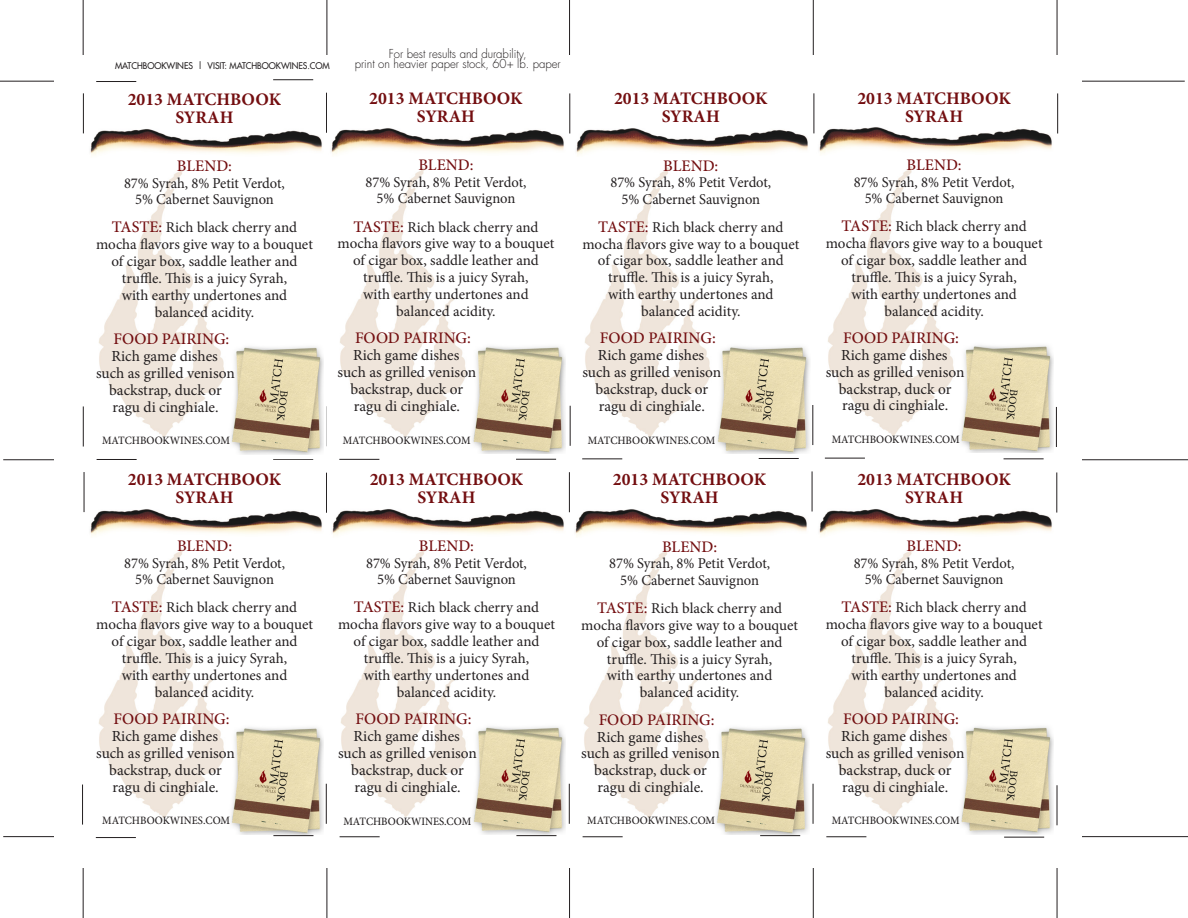
<style>
.page{position:relative;width:1188px;height:918px;background:#fff}
.page>*{position:absolute;margin:0;border:0;box-sizing:border-box;transform-origin:0 0}
.t1{font:700 17.7px/18px "Minion Pro";color:#730e10;text-align:center}
.t2{font:500 16.2px "Minion Pro";color:#730e10}
.t3{font:15.3px/16.8px "Minion Pro";color:#231f20;text-align:center}
.t4{font:15px/16.8px "Minion Pro";color:#231f20;text-align:center}
.t5{font:300 12px "Futura";letter-spacing:-.005em;color:#231f20;scale:.95 1}
.t6{font:500 11.25px "Minion Pro";letter-spacing:-.005em;color:#231f20;scale:.95 1}
.t7{font:9px "Futura";letter-spacing:-.005em;color:#231f20;scale:.95 1}
.s1{font-weight:500;font-size:16.2px;color:#730e10}
</style>
<div class="page">
<hr style="left:0;top:81px;width:1185px;height:1px;background:#231f20">
<hr style="left:3px;top:836px;width:1185px;height:1px;background:#231f20">
<hr style="left:3px;top:459px;width:1185px;height:1px;background:#231f20">
<hr style="left:83px;top:0;width:1px;height:918px;background:#231f20">
<hr style="left:327px;top:0;width:1px;height:918px;background:#231f20">
<hr style="left:569px;top:0;width:1px;height:918px;background:#231f20">
<hr style="left:813px;top:0;width:1px;height:918px;background:#231f20">
<hr style="left:1057px;top:0;width:1px;height:918px;background:#231f20">
<div style="left:54px;top:56px;width:1027px;height:812px;background:#fff"></div>
<img style="left:90px;top:80px;width:234px;height:374px">
<hr style="left:273px;top:459px;width:40px;height:1px;background:#231f20">
<hr style="left:339px;top:459px;width:40px;height:1px;background:#231f20">
<hr style="left:326px;top:473px;width:1px;height:40px;background:#231f20">
<hr style="left:516px;top:459px;width:40px;height:1px;background:#231f20">
<hr style="left:582px;top:458px;width:40px;height:1px;background:#231f20">
<hr style="left:569px;top:472px;width:1px;height:40px;background:#231f20">
<hr style="left:570px;top:406px;width:1px;height:40px;background:#231f20">
<hr style="left:759px;top:458px;width:40px;height:1px;background:#231f20">
<hr style="left:825px;top:458px;width:40px;height:1px;background:#231f20">
<hr style="left:812px;top:471px;width:1px;height:41px;background:#231f20">
<hr style="left:812px;top:405px;width:1px;height:40px;background:#231f20">
<hr style="left:273px;top:79px;width:40px;height:1px;background:#231f20">
<hr style="left:326px;top:93px;width:1px;height:40px;background:#231f20">
<hr style="left:569px;top:93px;width:1px;height:41px;background:#231f20">
<hr style="left:814px;top:93px;width:1px;height:40px;background:#231f20">
<hr style="left:1057px;top:93px;width:1px;height:41px;background:#231f20">
<hr style="left:96px;top:81px;width:40px;height:1px;background:#231f20">
<hr style="left:83px;top:93px;width:1px;height:40px;background:#231f20">
<hr style="left:96px;top:837px;width:40px;height:1px;background:#231f20">
<hr style="left:82px;top:785px;width:1px;height:40px;background:#231f20">
<hr style="left:340px;top:836px;width:40px;height:1px;background:#231f20">
<hr style="left:273px;top:835px;width:40px;height:1px;background:#231f20">
<hr style="left:326px;top:784px;width:1px;height:40px;background:#231f20">
<hr style="left:583px;top:836px;width:40px;height:1px;background:#231f20">
<hr style="left:516px;top:835px;width:40px;height:1px;background:#231f20">
<hr style="left:569px;top:784px;width:1px;height:40px;background:#231f20">
<hr style="left:826px;top:836px;width:40px;height:1px;background:#231f20">
<hr style="left:760px;top:835px;width:40px;height:1px;background:#231f20">
<hr style="left:813px;top:784px;width:1px;height:40px;background:#231f20">
<hr style="left:1004px;top:837px;width:40px;height:1px;background:#231f20">
<hr style="left:1057px;top:785px;width:1px;height:40px;background:#231f20">
<hr style="left:97px;top:459px;width:40px;height:1px;background:#231f20">
<hr style="left:83px;top:406px;width:1px;height:41px;background:#231f20">
<hr style="left:1004px;top:458px;width:40px;height:1px;background:#231f20">
<hr style="left:1056px;top:407px;width:1px;height:40px;background:#231f20">
<hr style="left:1056px;top:472px;width:1px;height:41px;background:#231f20">
<hr style="left:84px;top:472px;width:1px;height:40px;background:#231f20">
<img style="left:331px;top:128px;width:234px;height:325px">
<img style="left:576px;top:128px;width:234px;height:325px">
<img style="left:819px;top:127px;width:235px;height:326px">
<img style="left:819px;top:509px;width:235px;height:325px">
<img style="left:575px;top:509px;width:234px;height:326px">
<img style="left:332px;top:509px;width:234px;height:325px">
<img style="left:90px;top:509px;width:234px;height:325px">
<p class="t7" style="left:115px;top:60px;width:228px">MATCHBOOKWINES | VISIT: MATCHBOOKWINES.COM</p>
<p class="t1" style="left:128px;top:90px;width:155px">2013 MATCHBOOK<br>SYRAH</p>
<p class="t2" style="left:177px;top:155px;width:57px">BLEND:</p>
<p class="t4" style="left:124px;top:175px;width:162px">87% Syrah, 8% Petit Verdot,</p>
<p class="t4" style="left:135px;top:191px;width:140px">5% Cabernet Sauvignon</p>
<p class="t4" style="left:96px;top:219px;width:218px"><span class="s1">TASTE:</span> Rich black cherry and mocha flavors give way to a bouquet of cigar box, saddle leather and truffle. This is a juicy Syrah,<br>with earthy undertones and balanced acidity.</p>
<p class="t2" style="left:114px;top:328px;width:117px">FOOD PAIRING:</p>
<p class="t3" style="left:96px;top:348px;width:140px">Rich game dishes<br>such as grilled venison backstrap, duck or ragu di cinghiale.</p>
<p class="t6" style="left:102px;top:433px;width:136px">MATCHBOOKWINES.COM</p>
<p class="t5" style="left:389px;top:46px;width:147px">For best results and durability,</p>
<p class="t5" style="left:355px;top:56px;width:218px">print on heavier paper stock, 60+ lb. paper</p>
<p class="t1" style="left:369px;top:89px;width:155px">2013 MATCHBOOK<br>SYRAH</p>
<p class="t2" style="left:418px;top:154px;width:57px">BLEND:</p>
<p class="t4" style="left:366px;top:174px;width:162px">87% Syrah, 8% Petit Verdot,</p>
<p class="t4" style="left:377px;top:190px;width:140px">5% Cabernet Sauvignon</p>
<p class="t4" style="left:338px;top:218px;width:218px"><span class="s1">TASTE:</span> Rich black cherry and mocha flavors give way to a bouquet of cigar box, saddle leather and truffle. This is a juicy Syrah,<br>with earthy undertones and balanced acidity.</p>
<p class="t2" style="left:355px;top:327px;width:117px">FOOD PAIRING:</p>
<p class="t3" style="left:338px;top:347px;width:140px">Rich game dishes<br>such as grilled venison backstrap, duck or ragu di cinghiale.</p>
<p class="t6" style="left:343px;top:433px;width:136px">MATCHBOOKWINES.COM</p>
<p class="t1" style="left:128px;top:470px;width:155px">2013 MATCHBOOK<br>SYRAH</p>
<p class="t2" style="left:177px;top:535px;width:57px">BLEND:</p>
<p class="t4" style="left:124px;top:555px;width:162px">87% Syrah, 8% Petit Verdot,</p>
<p class="t4" style="left:135px;top:571px;width:140px">5% Cabernet Sauvignon</p>
<p class="t4" style="left:96px;top:599px;width:218px"><span class="s1">TASTE:</span> Rich black cherry and mocha flavors give way to a bouquet of cigar box, saddle leather and truffle. This is a juicy Syrah,<br>with earthy undertones and balanced acidity.</p>
<p class="t2" style="left:114px;top:708px;width:117px">FOOD PAIRING:</p>
<p class="t3" style="left:96px;top:728px;width:140px">Rich game dishes<br>such as grilled venison backstrap, duck or ragu di cinghiale.</p>
<p class="t6" style="left:102px;top:813px;width:136px">MATCHBOOKWINES.COM</p>
<p class="t1" style="left:370px;top:470px;width:155px">2013 MATCHBOOK<br>SYRAH</p>
<p class="t2" style="left:419px;top:535px;width:57px">BLEND:</p>
<p class="t4" style="left:366px;top:555px;width:162px">87% Syrah, 8% Petit Verdot,</p>
<p class="t4" style="left:377px;top:571px;width:140px">5% Cabernet Sauvignon</p>
<p class="t4" style="left:338px;top:599px;width:218px"><span class="s1">TASTE:</span> Rich black cherry and mocha flavors give way to a bouquet of cigar box, saddle leather and truffle. This is a juicy Syrah,<br>with earthy undertones and balanced acidity.</p>
<p class="t2" style="left:356px;top:708px;width:117px">FOOD PAIRING:</p>
<p class="t3" style="left:338px;top:728px;width:140px">Rich game dishes<br>such as grilled venison backstrap, duck or ragu di cinghiale.</p>
<p class="t6" style="left:343px;top:813px;width:136px">MATCHBOOKWINES.COM</p>
<p class="t1" style="left:614px;top:89px;width:155px">2013 MATCHBOOK<br>SYRAH</p>
<p class="t2" style="left:663px;top:154px;width:57px">BLEND:</p>
<p class="t4" style="left:610px;top:174px;width:162px">87% Syrah, 8% Petit Verdot,</p>
<p class="t4" style="left:621px;top:190px;width:140px">5% Cabernet Sauvignon</p>
<p class="t4" style="left:582px;top:219px;width:218px"><span class="s1">TASTE:</span> Rich black cherry and mocha flavors give way to a bouquet of cigar box, saddle leather and truffle. This is a juicy Syrah,<br>with earthy undertones and balanced acidity.</p>
<p class="t2" style="left:600px;top:327px;width:117px">FOOD PAIRING:</p>
<p class="t3" style="left:582px;top:347px;width:140px">Rich game dishes<br>such as grilled venison backstrap, duck or ragu di cinghiale.</p>
<p class="t6" style="left:588px;top:433px;width:136px">MATCHBOOKWINES.COM</p>
<p class="t1" style="left:613px;top:471px;width:155px">2013 MATCHBOOK<br>SYRAH</p>
<p class="t2" style="left:662px;top:536px;width:57px">BLEND:</p>
<p class="t4" style="left:609px;top:555px;width:162px">87% Syrah, 8% Petit Verdot,</p>
<p class="t4" style="left:620px;top:572px;width:140px">5% Cabernet Sauvignon</p>
<p class="t4" style="left:581px;top:600px;width:218px"><span class="s1">TASTE:</span> Rich black cherry and mocha flavors give way to a bouquet of cigar box, saddle leather and truffle. This is a juicy Syrah,<br>with earthy undertones and balanced acidity.</p>
<p class="t2" style="left:599px;top:709px;width:117px">FOOD PAIRING:</p>
<p class="t3" style="left:581px;top:728px;width:140px">Rich game dishes<br>such as grilled venison backstrap, duck or ragu di cinghiale.</p>
<p class="t6" style="left:587px;top:813px;width:136px">MATCHBOOKWINES.COM</p>
<p class="t1" style="left:857px;top:89px;width:155px">2013 MATCHBOOK<br>SYRAH</p>
<p class="t2" style="left:907px;top:154px;width:57px">BLEND:</p>
<p class="t4" style="left:854px;top:173px;width:162px">87% Syrah, 8% Petit Verdot,</p>
<p class="t4" style="left:865px;top:190px;width:140px">5% Cabernet Sauvignon</p>
<p class="t4" style="left:826px;top:218px;width:218px"><span class="s1">TASTE:</span> Rich black cherry and mocha flavors give way to a bouquet of cigar box, saddle leather and truffle. This is a juicy Syrah,<br>with earthy undertones and balanced acidity.</p>
<p class="t2" style="left:843px;top:327px;width:117px">FOOD PAIRING:</p>
<p class="t3" style="left:826px;top:347px;width:140px">Rich game dishes<br>such as grilled venison backstrap, duck or ragu di cinghiale.</p>
<p class="t6" style="left:832px;top:432px;width:136px">MATCHBOOKWINES.COM</p>
<p class="t1" style="left:857px;top:470px;width:155px">2013 MATCHBOOK<br>SYRAH</p>
<p class="t2" style="left:907px;top:535px;width:57px">BLEND:</p>
<p class="t4" style="left:854px;top:555px;width:162px">87% Syrah, 8% Petit Verdot,</p>
<p class="t4" style="left:865px;top:571px;width:140px">5% Cabernet Sauvignon</p>
<p class="t4" style="left:826px;top:599px;width:218px"><span class="s1">TASTE:</span> Rich black cherry and mocha flavors give way to a bouquet of cigar box, saddle leather and truffle. This is a juicy Syrah,<br>with earthy undertones and balanced acidity.</p>
<p class="t2" style="left:843px;top:708px;width:117px">FOOD PAIRING:</p>
<p class="t3" style="left:826px;top:728px;width:140px">Rich game dishes<br>such as grilled venison backstrap, duck or ragu di cinghiale.</p>
<p class="t6" style="left:832px;top:813px;width:136px">MATCHBOOKWINES.COM</p>
</div>
